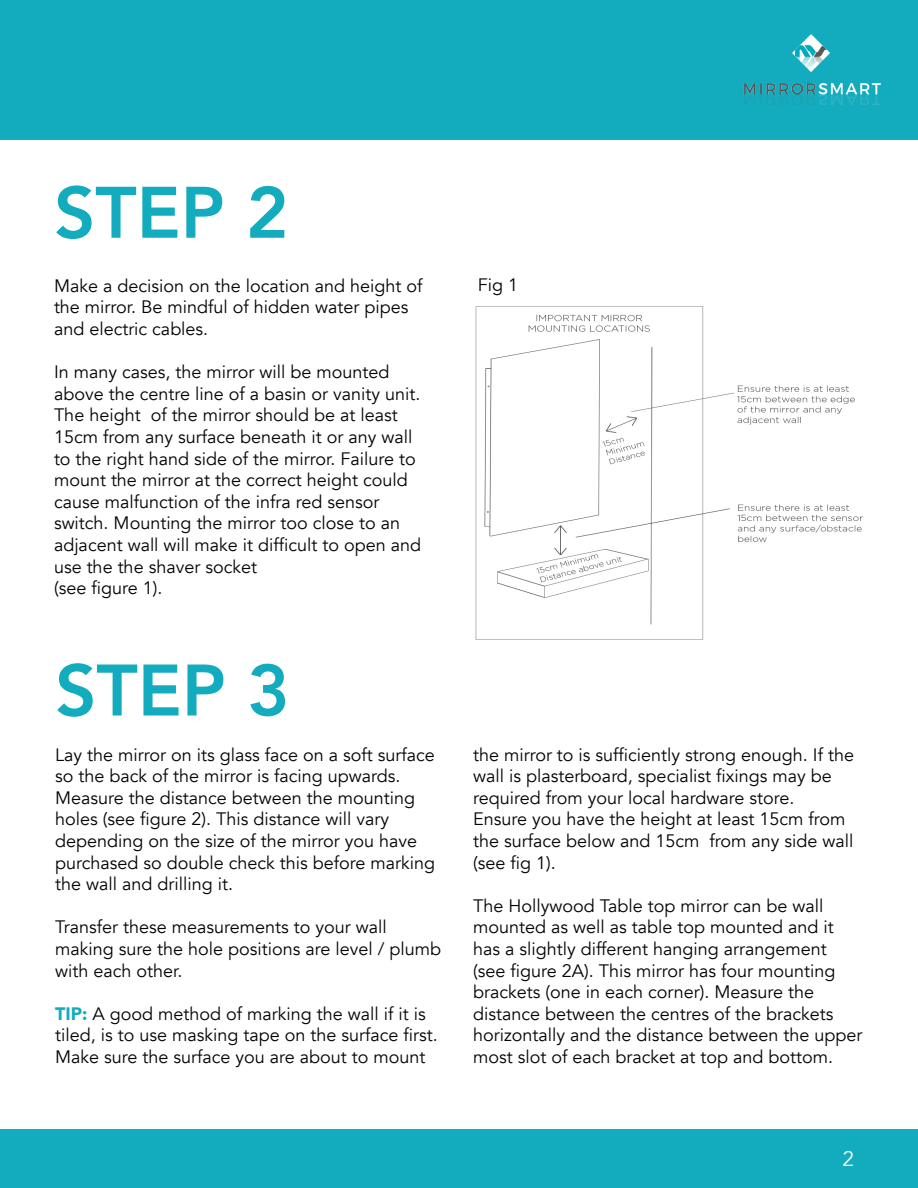
<style>
.page{position:relative;width:918px;height:1188px;background:#fff}
.page>*{position:absolute;margin:0;border:0;box-sizing:border-box;transform-origin:0 0}
.t1{font:800 72px "Avenir";color:#13abbe}
.t2{font:21px "Avenir";color:#fff}
.t3{font:18px/21.6px "Avenir";color:#040503}
.s1{font-weight:900;color:#13abbe}
</style>
<div class="page">
<div style="left:0;top:1130px;width:918px;height:58px;background:#13abbe"></div>
<div style="left:0;top:0;width:918px;height:140px;background:#13abbe"></div>
<img style="left:475px;top:306px;width:388px;height:334px">
<img style="left:743px;top:34px;width:138px;height:71px">
<h1 class="t1" style="left:54px;top:166px;width:236px">STEP 2</h1>
<p class="t3" style="left:54px;top:275px;width:370px">Make a decision on the location and height of the mirror. Be mindful of hidden water pipes and electric cables.</p>
<p class="t3" style="left:54px;top:362px;width:369px">In many cases, the mirror will be mounted above the centre line of a basin or vanity unit.<br>The height of the mirror should be at least 15cm from any surface beneath it or any wall to the right hand side of the mirror. Failure to mount the mirror at the correct height could cause malfunction of the infra red sensor switch. Mounting the mirror too close to an adjacent wall will make it difficult to open and use the the shaver socket<br>(see figure 1).</p>
<h1 class="t1" style="left:55px;top:644px;width:236px">STEP 3</h1>
<p class="t3" style="left:55px;top:744px;width:382px">Lay the mirror on its glass face on a soft surface so the back of the mirror is facing upwards.<br>Measure the distance between the mounting holes (see figure 2). This distance will vary depending on the size of the mirror you have purchased so double check this before marking the wall and drilling it.</p>
<p class="t3" style="left:55px;top:917px;width:388px">Transfer these measurements to your wall making sure the hole positions are level / plumb with each other.</p>
<p class="t3" style="left:55px;top:1003px;width:384px"><span class="s1">TIP:</span> A good method of marking the wall if it is tiled, is to use masking tape on the surface first.<br>Make sure the surface you are about to mount</p>
<p class="t3" style="left:478px;top:275px;width:42px">Fig 1</p>
<p class="t3" style="left:473px;top:744px;width:383px">the mirror to is sufficiently strong enough. If the wall is plasterboard, specialist fixings may be required from your local hardware store.<br>Ensure you have the height at least 15cm from the surface below and 15cm from any side wall (see fig 1).</p>
<p class="t3" style="left:473px;top:895px;width:391px">The Hollywood Table top mirror can be wall mounted as well as table top mounted and it has a slightly different hanging arrangement (see figure 2A). This mirror has four mounting brackets (one in each corner). Measure the distance between the centres of the brackets horizontally and the distance between the upper most slot of each bracket at top and bottom.</p>
<p class="t2" style="left:842px;top:1145px;width:13px">2</p>
</div>
